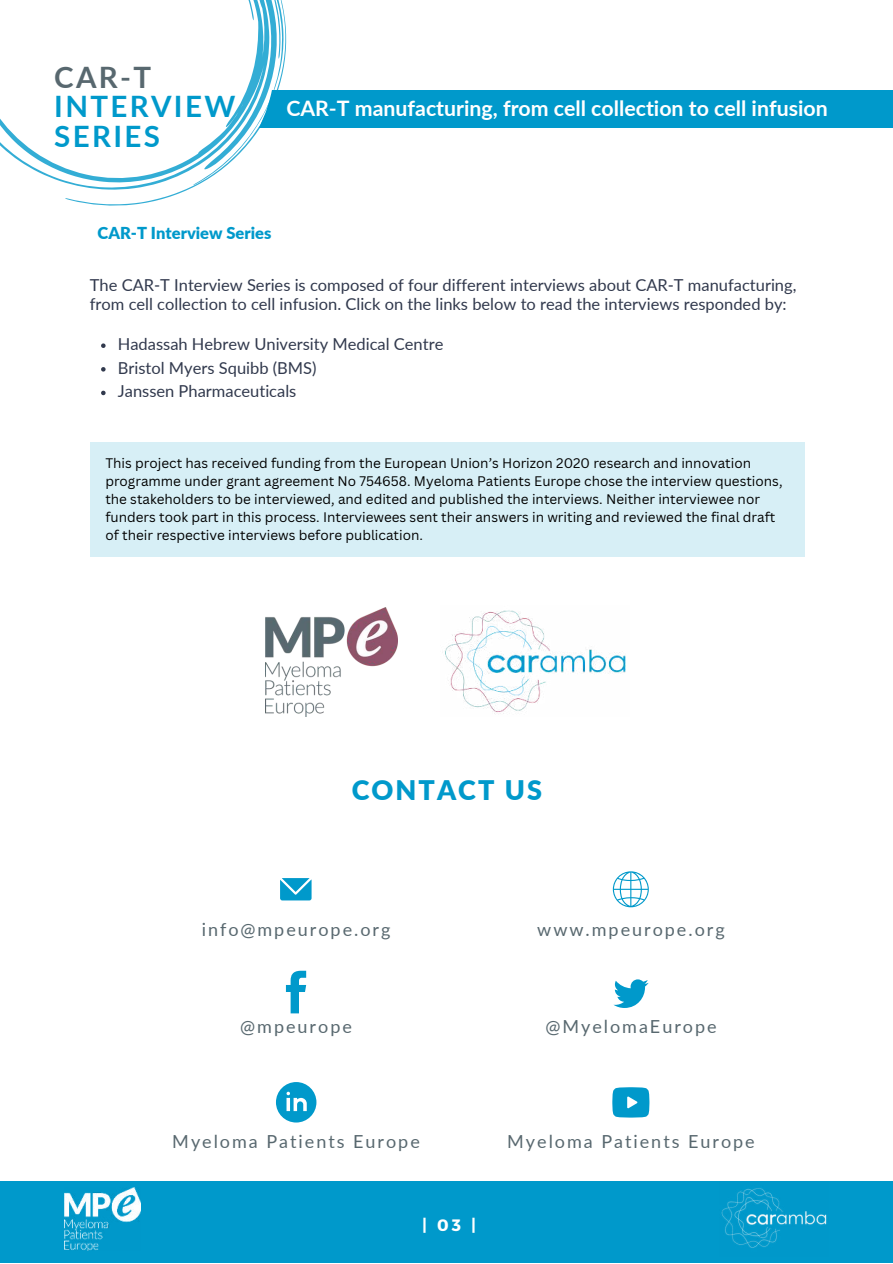
<style>
.page{position:relative;width:893px;height:1264px;background:#fff}
.page>*{position:absolute;margin:0;border:0;box-sizing:border-box;transform-origin:0 0}
.t1{font:700 29.55px/29.2px "Lato";letter-spacing:.08em;color:#0099cb}
.t2{font:700 29.55px "Lato";color:#58686f}
.t3{font:900 27px "Lato";letter-spacing:.075em;color:#0099cb}
.t4{font:700 21.3px "Lato";color:#fff}
.t5{font:18px "Lato";letter-spacing:.11em;color:#58686f}
.t6{font:16.5px/23.5px "Lato";color:#31394d}
.t7{font:900 16.5px "Lato";color:#0099cb}
.t8{font:700 16.5px "Montserrat";color:#fff}
.t9{font:13.5px/18px "Canva Sans";color:#000}
</style>
<div class="page">
<svg style="left:612px;top:871px;width:36px;height:36px"></svg>
<svg style="left:280px;top:878px;width:31px;height:22px"></svg>
<svg style="left:286px;top:970px;width:20px;height:43px"></svg>
<svg style="left:613px;top:979px;width:35px;height:28px"></svg>
<svg style="left:276px;top:1082px;width:40px;height:40px"></svg>
<svg style="left:612px;top:1087px;width:37px;height:30px"></svg>
<img style="left:445px;top:610px;width:181px;height:104px">
<img style="left:265px;top:607px;width:132px;height:109px">
<svg style="left:101px;top:343px;width:5px;height:5px"></svg>
<svg style="left:101px;top:367px;width:5px;height:4px"></svg>
<svg style="left:101px;top:391px;width:5px;height:4px"></svg>
<div style="left:0;top:90px;width:892px;height:37px;background:#0099cb"></div>
<svg style="left:65px;top:13px;width:222px;height:193px"></svg>
<svg style="left:0;top:0;width:284px;height:185px"></svg>
<div style="left:0;top:1181px;width:892px;height:81px;background:#0099cb"></div>
<img style="left:721px;top:1188px;width:106px;height:60px">
<img style="left:64px;top:1187px;width:77px;height:63px">
<div style="left:90px;top:442px;width:714px;height:114px;background:#d7eff6"></div>
<h1 class="t2" style="left:54px;top:56px;width:99px">CAR-T</h1>
<h1 class="t1" style="left:54px;top:91px;width:183px">INTERVIEW<br>SERIES</h1>
<h3 class="t4" style="left:286px;top:92px;width:543px">CAR-T manufacturing, from cell collection to cell infusion</h3>
<p class="t7" style="left:98px;top:221px;width:175px">CAR-T Interview Series</p>
<p class="t6" style="left:90px;top:274px;width:708px;line-height:19px">The CAR-T Interview Series is composed of four different interviews about CAR-T manufacturing, from cell collection to cell infusion. Click on the links below to read the interviews responded by:</p>
<p class="t6" style="left:118px;top:332px;width:327px">Hadassah Hebrew University Medical Centre<br>Bristol Myers Squibb (BMS)<br>Janssen Pharmaceuticals</p>
<p class="t9" style="left:105px;top:454px;width:678px">This project has received funding from the European Union’s Horizon 2020 research and innovation programme under grant agreement No 754658. Myeloma Patients Europe chose the interview questions, the stakeholders to be interviewed, and edited and published the interviews. Neither interviewee nor funders took part in this process. Interviewees sent their answers in writing and reviewed the final draft of their respective interviews before publication.</p>
<h2 class="t3" style="left:352px;top:770px;width:191px">CONTACT US</h2>
<h3 class="t5" style="left:202px;top:916px;width:190px">info@mpeurope.org</h3>
<h3 class="t5" style="left:537px;top:916px;width:189px">www.mpeurope.org</h3>
<h3 class="t5" style="left:240px;top:1013px;width:113px">@mpeurope</h3>
<h3 class="t5" style="left:545px;top:1013px;width:173px">@MyelomaEurope</h3>
<h3 class="t5" style="left:172px;top:1128px;width:249px">Myeloma Patients Europe</h3>
<h3 class="t5" style="left:507px;top:1128px;width:249px">Myeloma Patients Europe</h3>
<p class="t8" style="left:422px;top:1215px;width:56px">|03|</p>
</div>
